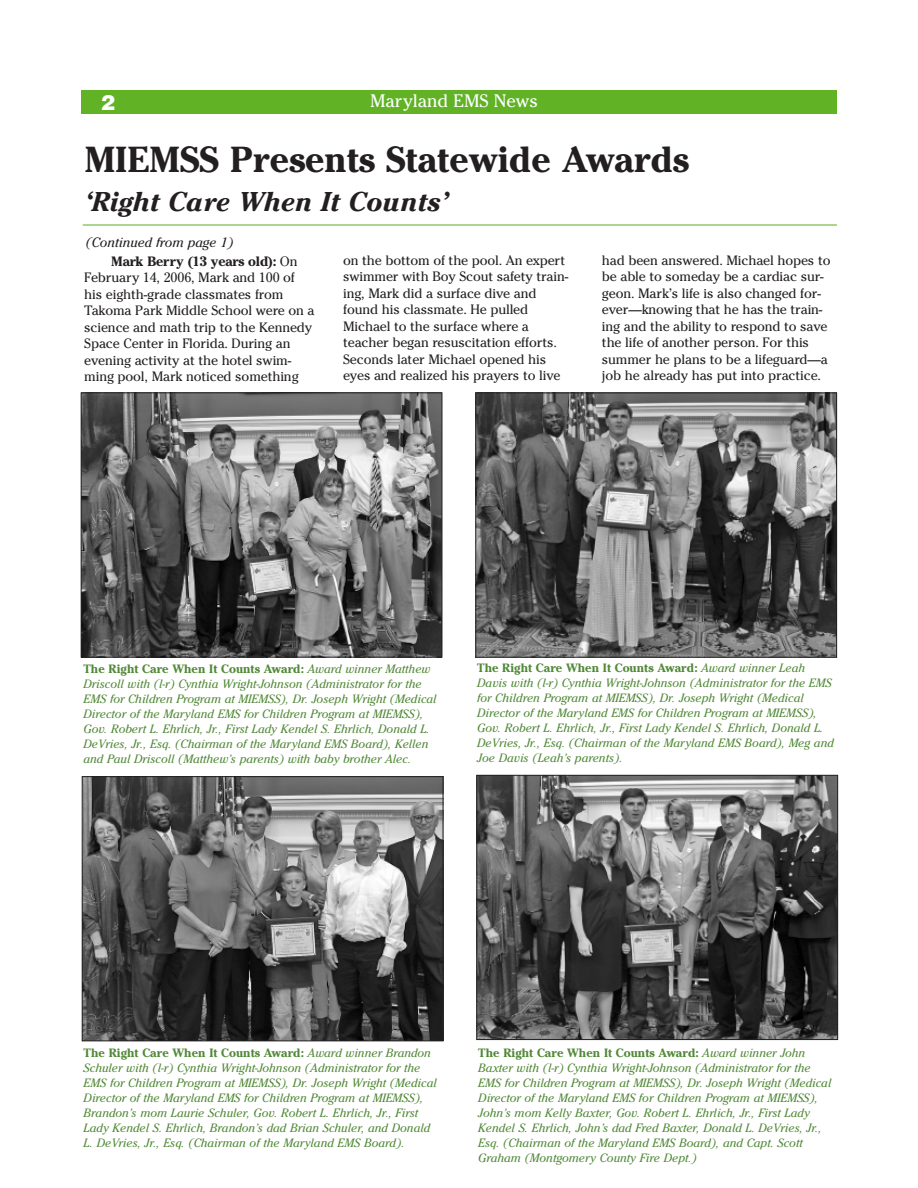
<style>
.page{position:relative;width:918px;height:1188px;background:#fff}
.page>*{position:absolute;margin:0;border:0;box-sizing:border-box;transform-origin:0 0}
.t1{font:700 36px "Cheltenham";color:#231f20}
.t2{font:italic 700 27px "Cheltenham";color:#231f20}
.t3{font:900 21px "Helvetica";color:#fff}
.t4{font:18px "Cheltenham";color:#fff}
.t5{font:13.5px/16.5px "Cheltenham";letter-spacing:-.01em;color:#231f20}
.t6{font:italic 13.5px "Cheltenham";color:#231f20}
.t7{font:italic 12px/15px "Cheltenham";color:#518937}
.s1{font-weight:700}
.s2{font-weight:700;font-style:normal}
</style>
<div class="page">
<div style="left:81px;top:90px;width:756px;height:24px;background:#61b325"></div>
<img style="left:477px;top:395px;width:358px;height:261px">
<div style="left:475px;top:393px;width:362px;height:265px;border:1px solid #231f20"></div>
<img style="left:84px;top:778px;width:357px;height:261px">
<div style="left:82px;top:776px;width:361px;height:265px;border:1px solid #231f20"></div>
<img style="left:478px;top:777px;width:358px;height:261px">
<div style="left:476px;top:775px;width:362px;height:265px;border:1px solid #231f20"></div>
<img style="left:83px;top:394px;width:357px;height:261px">
<div style="left:81px;top:392px;width:361px;height:265px;border:1px solid #231f20"></div>
<hr style="left:83px;top:224px;width:754px;height:2px;background:#61b325">
<h3 class="t3" style="left:101px;top:91px;width:16px">2</h3>
<h3 class="t4" style="left:370px;top:90px;width:170px">Maryland EMS News</h3>
<h1 class="t1" style="left:84px;top:138px;width:606px">MIEMSS Presents Statewide Awards</h1>
<h2 class="t2" style="left:84px;top:186px;width:366px">‘Right Care When It Counts’</h2>
<p class="t6" style="left:86px;top:238px;width:149px">(Continued from page 1)</p>
<p class="t5" style="left:84px;top:253px;width:232px;text-indent:27px"><span class="s1">Mark Berry (13 years old):</span> On February 14, 2006, Mark and 100 of his eighth-grade classmates from Takoma Park Middle School were on a science and math trip to the Kennedy Space Center in Florida. During an evening activity at the hotel swim&shy;ming pool, Mark noticed something</p>
<p class="t5" style="left:343px;top:252px;width:227px">on the bottom of the pool. An expert swimmer with Boy Scout safety train&shy;ing, Mark did a surface dive and found his classmate. He pulled Michael to the surface where a teacher began resuscitation efforts.<br>Seconds later Michael opened his eyes and realized his prayers to live</p>
<p class="t5" style="left:602px;top:252px;width:230px">had been answered. Michael hopes to be able to someday be a cardiac sur&shy;geon. Mark’s life is also changed for&shy;ever—knowing that he has the train&shy;ing and the ability to respond to save the life of another person. For this summer he plans to be a lifeguard—a job he already has put into practice.</p>
<p class="t7" style="left:84px;top:662px;width:355px"><span class="s2">The Right Care When It Counts Award:</span> Award winner Matthew Driscoll with (l-r) Cynthia Wright-Johnson (Administrator for the EMS for Children Program at MIEMSS), Dr. Joseph Wright (Medical Director of the Maryland EMS for Children Program at MIEMSS), Gov. Robert L. Ehrlich, Jr., First Lady Kendel S. Ehrlich, Donald L.<br>DeVries, Jr., Esq. (Chairman of the Maryland EMS Board), Kellen and Paul Driscoll (Matthew’s parents) with baby brother Alec.</p>
<p class="t7" style="left:477px;top:662px;width:358px"><span class="s2">The Right Care When It Counts Award:</span> Award winner Leah Davis with (l-r) Cynthia Wright-Johnson (Administrator for the EMS for Children Program at MIEMSS), Dr. Joseph Wright (Medical Director of the Maryland EMS for Children Program at MIEMSS), Gov. Robert L. Ehrlich, Jr., First Lady Kendel S. Ehrlich, Donald L.<br>DeVries, Jr., Esq. (Chairman of the Maryland EMS Board), Meg and Joe Davis (Leah’s parents).</p>
<p class="t7" style="left:84px;top:1046px;width:355px"><span class="s2">The Right Care When It Counts Award:</span> Award winner Brandon Schuler with (l-r) Cynthia Wright-Johnson (Administrator for the EMS for Children Program at MIEMSS), Dr. Joseph Wright (Medical Director of the Maryland EMS for Children Program at MIEMSS), Brandon’s mom Laurie Schuler, Gov. Robert L. Ehrlich, Jr., First Lady Kendel S. Ehrlich, Brandon’s dad Brian Schuler, and Donald L. DeVries, Jr., Esq. (Chairman of the Maryland EMS Board).</p>
<p class="t7" style="left:478px;top:1046px;width:355px"><span class="s2">The Right Care When It Counts Award:</span> Award winner John Baxter with (l-r) Cynthia Wright-Johnson (Administrator for the EMS for Children Program at MIEMSS), Dr. Joseph Wright (Medical Director of the Maryland EMS for Children Program at MIEMSS), John’s mom Kelly Baxter, Gov. Robert L. Ehrlich, Jr., First Lady Kendel S. Ehrlich, John’s dad Fred Baxter, Donald L. DeVries, Jr., Esq. (Chairman of the Maryland EMS Board), and Capt. Scott Graham (Montgomery County Fire Dept.)</p>
</div>
